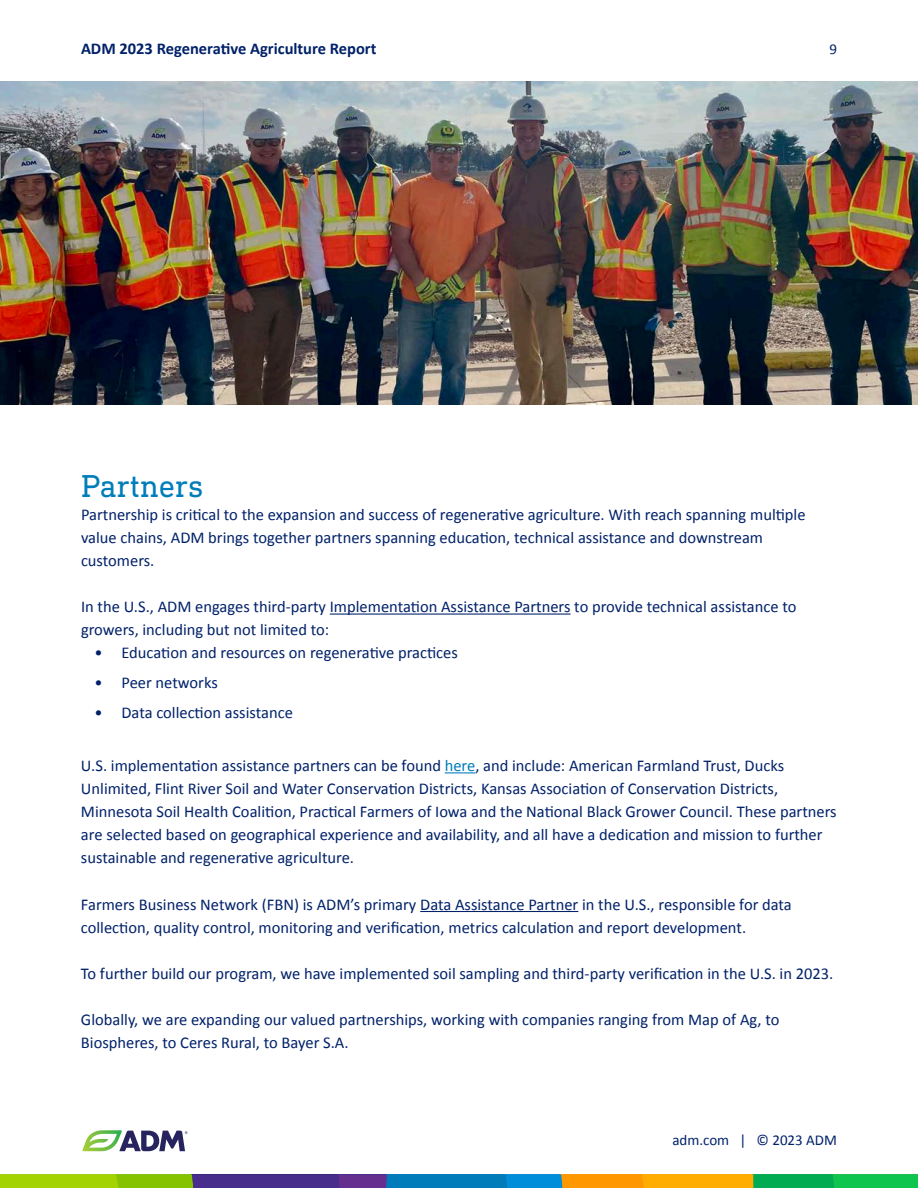
<style>
.page{position:relative;width:918px;height:1188px;background:#fff}
.page>*{position:absolute;margin:0;border:0;box-sizing:border-box;transform-origin:0 0}
.t1{font:32.25px "DIN Next Slab Pro";color:#007dba}
.t2{font:16.5px/23.1px "Calibri";color:#012169}
.t3{font:700 16.5px "Calibri";color:#012169}
.t4{font:15px "Calibri";color:#012169}
.s1{color:#007dba}
</style>
<div class="page">
<svg style="left:82px;top:1130px;width:106px;height:21px"></svg>
<svg style="left:0;top:1174px;width:918px;height:14px;background:#669052"></svg>
<hr style="left:330px;top:614px;width:241px;height:1px;background:#012169">
<hr style="left:445px;top:772px;width:30px;height:1px;background:#007dba">
<hr style="left:420px;top:911px;width:158px;height:1px;background:#012169">
<img style="left:0;top:81px;width:918px;height:324px">
<p class="t3" style="left:81px;top:38px;width:297px">ADM 2023 Regenerative Agriculture Report</p>
<p class="t4" style="left:829px;top:40px;width:9px">9</p>
<h1 class="t1" style="left:81px;top:467px;width:124px">Partners</h1>
<p class="t2" style="left:81px;top:502px;width:726px">Partnership is critical to the expansion and success of regenerative agriculture. With reach spanning multiple value chains, ADM brings together partners spanning education, technical assistance and downstream customers.</p>
<p class="t2" style="left:81px;top:594px;width:717px">In the U.S., ADM engages third-party Implementation Assistance Partners to provide technical assistance to growers, including but not limited to:</p>
<p class="t2" style="left:94px;top:641px;width:365px">• Education and resources on regenerative practices</p>
<p class="t2" style="left:94px;top:670px;width:125px">• Peer networks</p>
<p class="t2" style="left:94px;top:700px;width:200px">• Data collection assistance</p>
<p class="t2" style="left:81px;top:753px;width:757px">U.S. implementation assistance partners can be found <span class="s1">here</span>, and include: American Farmland Trust, Ducks Unlimited, Flint River Soil and Water Conservation Districts, Kansas Association of Conservation Districts, Minnesota Soil Health Coalition, Practical Farmers of Iowa and the National Black Grower Council. These partners are selected based on geographical experience and availability, and all have a dedication and mission to further sustainable and regenerative agriculture.</p>
<p class="t2" style="left:81px;top:892px;width:712px">Farmers Business Network (FBN) is ADM’s primary Data Assistance Partner in the U.S., responsible for data collection, quality control, monitoring and verification, metrics calculation and report development.</p>
<p class="t2" style="left:81px;top:961px;width:754px">To further build our program, we have implemented soil sampling and third-party verification in the U.S. in 2023.</p>
<p class="t2" style="left:81px;top:1007px;width:700px">Globally, we are expanding our valued partnerships, working with companies ranging from Map of Ag, to<br>Biospheres, to Ceres Rural, to Bayer S.A.</p>
<p class="t4" style="left:672px;top:1131px;width:166px">adm.com | © 2023 ADM</p>
</div>
